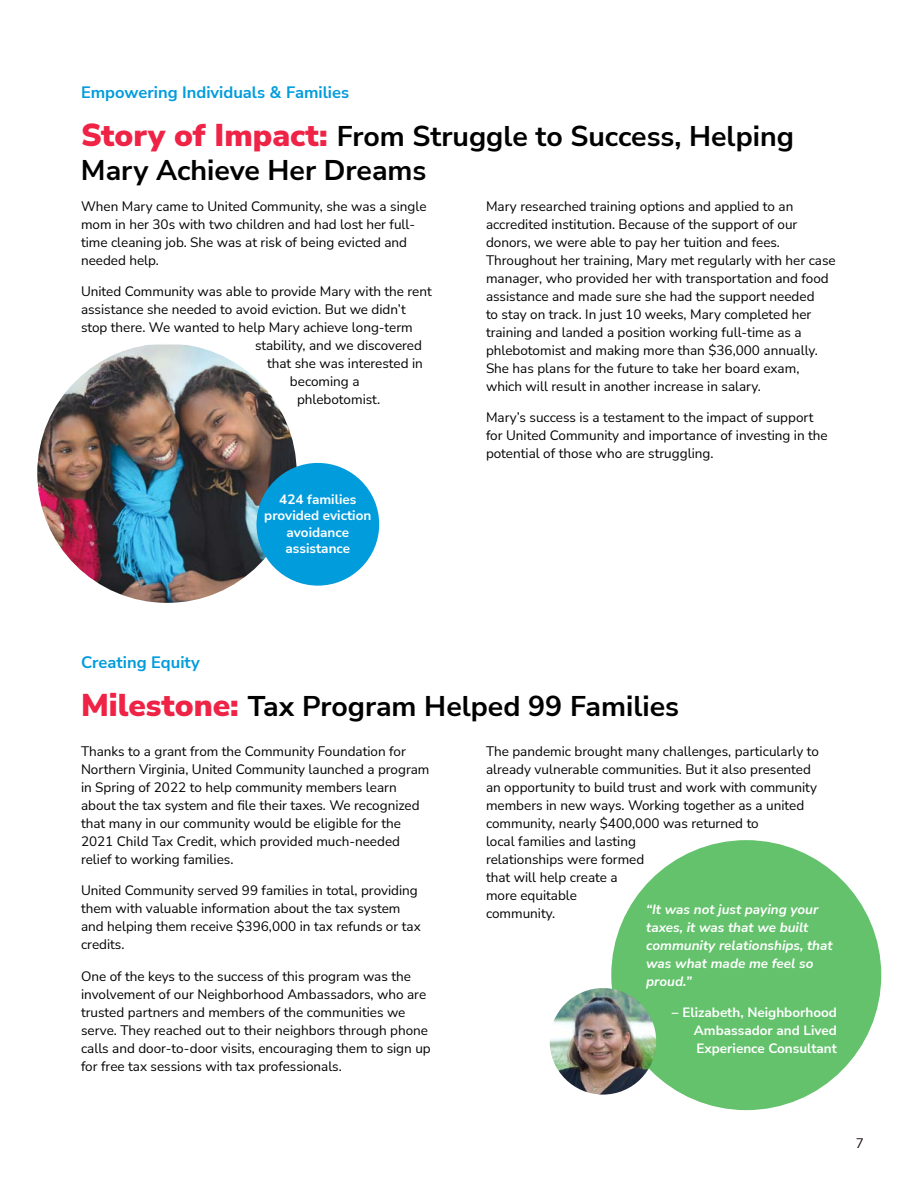
<style>
.page{position:relative;width:918px;height:1188px;background:#fff}
.page>*{position:absolute;margin:0;border:0;box-sizing:border-box;transform-origin:0 0}
.t1{font:700 28.5px/34.2px "Nunito Sans";color:#000}
.t2{font:700 16.5px "Nunito Sans";color:#009cdc}
.t3{font:13.5px/18px "Nunito Sans";color:#000}
.t4{font:700 13.5px/16.5px "Nunito Sans";color:#fff;text-align:justify}
.t5{font:italic 700 13.5px/18px "Nunito Sans";color:#fff}
.t6{font:13.5px "Nunito Sans";color:#170f0d}
.s1{font-weight:900;font-size:31.5px;color:#ee2346}
</style>
<div class="page">
<div style="left:611px;top:840px;width:270px;height:270px;background:#63c26b;border-radius:50%"></div>
<img style="left:37px;top:344px;width:260px;height:259px;border-radius:130px">
<div style="left:257px;top:463px;width:122px;height:123px;background:#009cdc;border-radius:50%"></div>
<img style="left:550px;top:988px;width:106px;height:107px;border-radius:53px">
<p class="t2" style="left:81px;top:84px;width:270px">Empowering Individuals &amp; Families</p>
<h1 class="t1" style="left:81px;top:120px;width:714px"><span class="s1">Story of Impact:</span> From Struggle to Success, Helping<br>Mary Achieve Her Dreams</h1>
<p class="t3" style="left:81px;top:198px;width:347px">When Mary came to United Community, she was a single mom in her 30s with two children and had lost her full&shy;time cleaning job. She was at risk of being evicted and needed help.</p>
<p class="t3" style="left:81px;top:283px;width:352px">United Community was able to provide Mary with the rent</p>
<p class="t3" style="left:81px;top:301px;width:326px">assistance she needed to avoid eviction. But we didn’t</p>
<p class="t3" style="left:81px;top:319px;width:333px">stop there. We wanted to help Mary achieve long-term</p>
<p class="t3" style="left:255px;top:337px;width:169px">stability, and we discovered</p>
<p class="t3" style="left:267px;top:355px;width:157px">that she was interested in</p>
<p class="t3" style="left:290px;top:373px;width:71px">becoming a</p>
<p class="t3" style="left:297px;top:391px;width:85px">phlebotomist.</p>
<p class="t3" style="left:486px;top:198px;width:351px">Mary researched training options and applied to an accredited institution. Because of the support of our donors, we were able to pay her tuition and fees.<br>Throughout her training, Mary met regularly with her case manager, who provided her with transportation and food assistance and made sure she had the support needed<br>to stay on track. In just 10 weeks, Mary completed her training and landed a position working full-time as a phlebotomist and making more than $36,000 annually.<br>She has plans for the future to take her board exam, which will result in another increase in salary.</p>
<p class="t3" style="left:486px;top:409px;width:343px">Mary’s success is a testament to the impact of support for United Community and importance of investing in the potential of those who are struggling.</p>
<p class="t4" style="left:264px;top:491px;width:109px;text-align:center">424 families provided eviction avoidance assistance</p>
<p class="t2" style="left:81px;top:654px;width:120px">Creating Equity</p>
<h1 class="t1" style="left:81px;top:690px;width:600px"><span class="s1">Milestone:</span> Tax Program Helped 99 Families</h1>
<p class="t3" style="left:81px;top:743px;width:350px">Thanks to a grant from the Community Foundation for Northern Virginia, United Community launched a program in Spring of 2022 to help community members learn about the tax system and file their taxes. We recognized that many in our community would be eligible for the 2021 Child Tax Credit, which provided much-needed relief to working families.</p>
<p class="t3" style="left:81px;top:882px;width:341px">United Community served 99 families in total, providing them with valuable information about the tax system and helping them receive $396,000 in tax refunds or tax credits.</p>
<p class="t3" style="left:81px;top:967px;width:351px">One of the keys to the success of this program was the involvement of our Neighborhood Ambassadors, who are trusted partners and members of the communities we serve. They reached out to their neighbors through phone calls and door-to-door visits, encouraging them to sign up for free tax sessions with tax professionals.</p>
<p class="t3" style="left:486px;top:742px;width:335px">The pandemic brought many challenges, particularly to already vulnerable communities. But it also presented an opportunity to build trust and work with community members in new ways. Working together as a united community, nearly $400,000 was returned to<br>local families and lasting<br>relationships were formed<br>that will help create a<br>more equitable<br>community.</p>
<p class="t5" style="left:646px;top:901px;width:188px">“It was not just paying your taxes, it was that we built community relationships, that was what made me feel so proud.”</p>
<p class="t4" style="left:694px;top:1004px;width:145px;line-height:18px;text-indent:-22px">– Elizabeth, Neighborhood Ambassador and Lived Experience Consultant</p>
<p class="t6" style="left:856px;top:1137px;width:10px">7</p>
</div>
